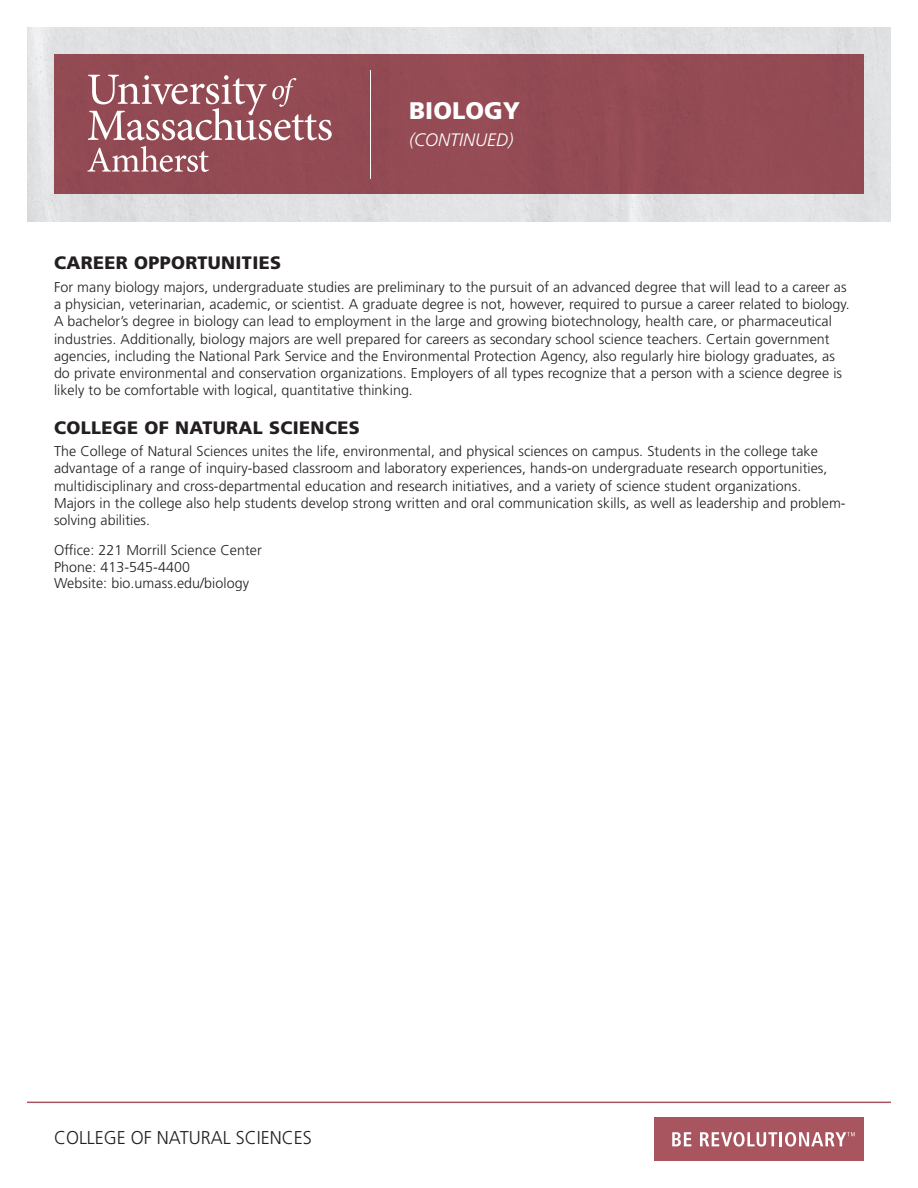
<style>
.page{position:relative;width:918px;height:1188px;background:#fff}
.page>*{position:absolute;margin:0;border:0;box-sizing:border-box;transform-origin:0 0}
.t1{font:900 24px "Frutiger LT Std";color:#fff}
.t2{font:300 18.6px "Frutiger LT Std";color:#231f20}
.t3{font:900 18px "Frutiger LT Std";letter-spacing:.02em;color:#231f20}
.t4{font:italic 300 18px "Frutiger LT Std";color:#fff}
.t5{font:300 14.25px/17.2px "Frutiger LT Std";letter-spacing:.005em;color:#231f20}
</style>
<div class="page">
<hr style="left:27px;top:1102px;width:864px;height:1px;background:#a8555f">
<div style="left:27px;top:27px;width:864px;height:195px;background:#e1e2e3"></div>
<div style="left:54px;top:54px;width:810px;height:140px;background:#944b54"></div>
<svg style="left:88px;top:75px;width:244px;height:65px"></svg>
<svg style="left:87px;top:146px;width:122px;height:26px"></svg>
<hr style="left:370px;top:70px;width:1px;height:109px;background:#fff">
<div style="left:654px;top:1117px;width:210px;height:44px;background:#a8555f"></div>
<svg style="left:672px;top:1132px;width:19px;height:14px"></svg>
<svg style="left:700px;top:1132px;width:155px;height:15px"></svg>
<h1 class="t1" style="left:409px;top:96px;width:112px">BIOLOGY</h1>
<p class="t4" style="left:409px;top:129px;width:106px">(CONTINUED)</p>
<p class="t3" style="left:54px;top:252px;width:229px">CAREER OPPORTUNITIES</p>
<p class="t5" style="left:54px;top:279px;width:797px">For many biology majors, undergraduate studies are preliminary to the pursuit of an advanced degree that will lead to a career as a physician, veterinarian, academic, or scientist. A graduate degree is not, however, required to pursue a career related to biology.<br>A bachelor’s degree in biology can lead to employment in the large and growing biotechnology, health care, or pharmaceutical industries. Additionally, biology majors are well prepared for careers as secondary school science teachers. Certain government agencies, including the National Park Service and the Environmental Protection Agency, also regularly hire biology graduates, as do private environmental and conservation organizations. Employers of all types recognize that a person with a science degree is likely to be comfortable with logical, quantitative thinking.</p>
<p class="t3" style="left:54px;top:416px;width:307px">COLLEGE OF NATURAL SCIENCES</p>
<p class="t5" style="left:54px;top:443px;width:793px">The College of Natural Sciences unites the life, environmental, and physical sciences on campus. Students in the college take advantage of a range of inquiry-based classroom and laboratory experiences, hands-on undergraduate research opportunities, multidisciplinary and cross-departmental education and research initiatives, and a variety of science student organizations.<br>Majors in the college also help students develop strong written and oral communication skills, as well as leadership and problem&shy;solving abilities.</p>
<p class="t5" style="left:54px;top:542px;width:209px;line-height:16.5px">Office: 221 Morrill Science Center<br>Phone: 413-545-4400<br>Website: bio.umass.edu/biology</p>
<h2 class="t2" style="left:54px;top:1127px;width:259px">COLLEGE OF NATURAL SCIENCES</h2>
</div>
